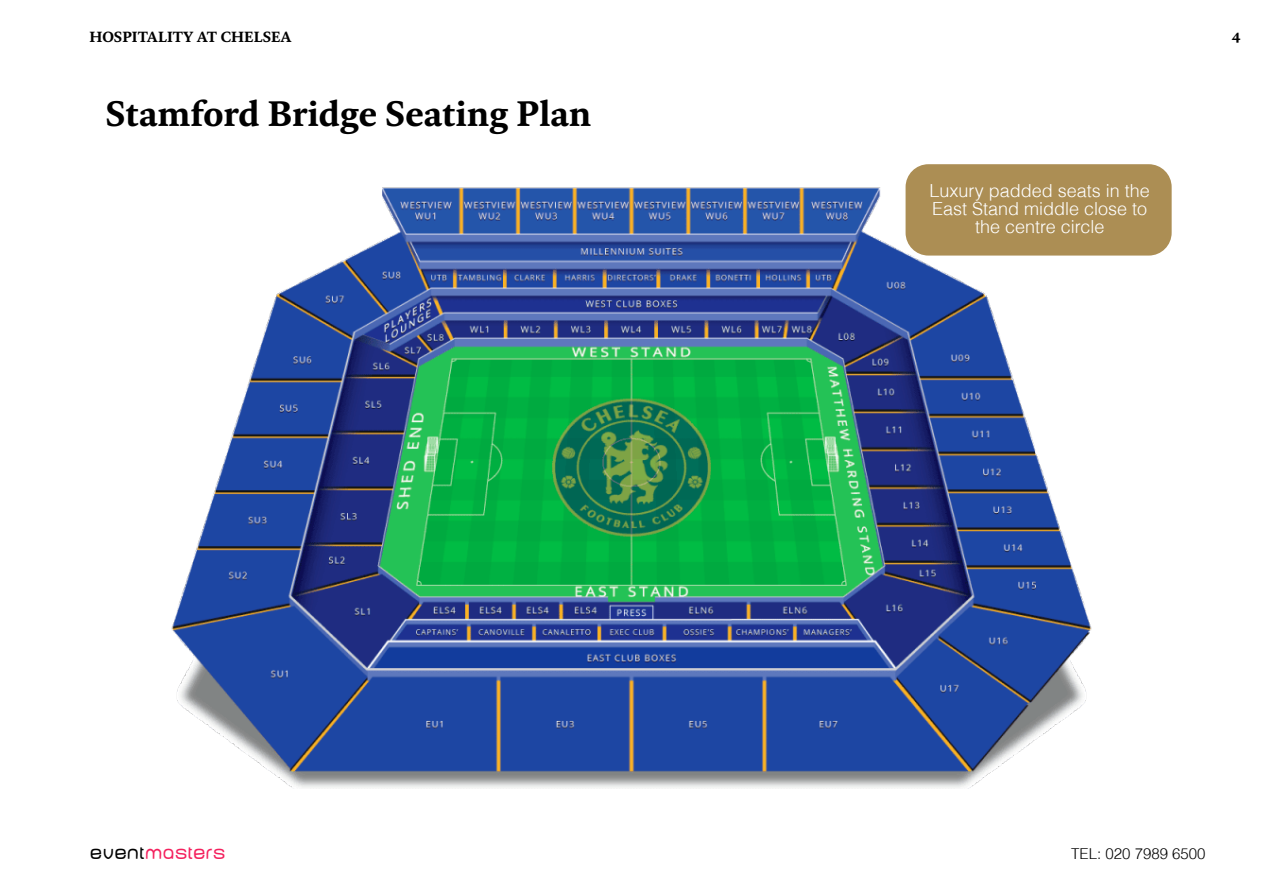
<style>
.page{position:relative;width:1263px;height:893px;background:#fff}
.page>*{position:absolute;margin:0;border:0;box-sizing:border-box;transform-origin:0 0}
.t1{font:700 36px "Kievit Serif";color:#000}
.t2{font:300 18px/18px "Helv";color:#fff;text-align:center}
.t3{font:18px "Baby Mine Plump";color:#f4205d}
.t4{font:700 15px "Kievit Serif";color:#000}
.t5{font:300 15px "Helv";color:#000}
.s1{color:#000}
</style>
<div class="page">
<div style="left:905px;top:164px;width:267px;height:92px;background:#ac8e54;border-radius:23px"></div>
<img style="left:171px;top:184px;width:933px;height:604px">
<p class="t4" style="left:89px;top:31px;width:204px">HOSPITALITY AT CHELSEA</p>
<p class="t4" style="left:1232px;top:28px;width:10px">4</p>
<h1 class="t1" style="left:105px;top:98px;width:487px">Stamford Bridge Seating Plan</h1>
<p class="t2" style="left:929px;top:181px;width:222px">Luxury padded seats in the<br>East Stand middle close to the centre circle</p>
<p class="t3" style="left:90px;top:846px;width:137px"><span class="s1">event</span>masters</p>
<p class="t5" style="left:1071px;top:844px;width:136px">TEL: 020 7989 6500</p>
</div>
